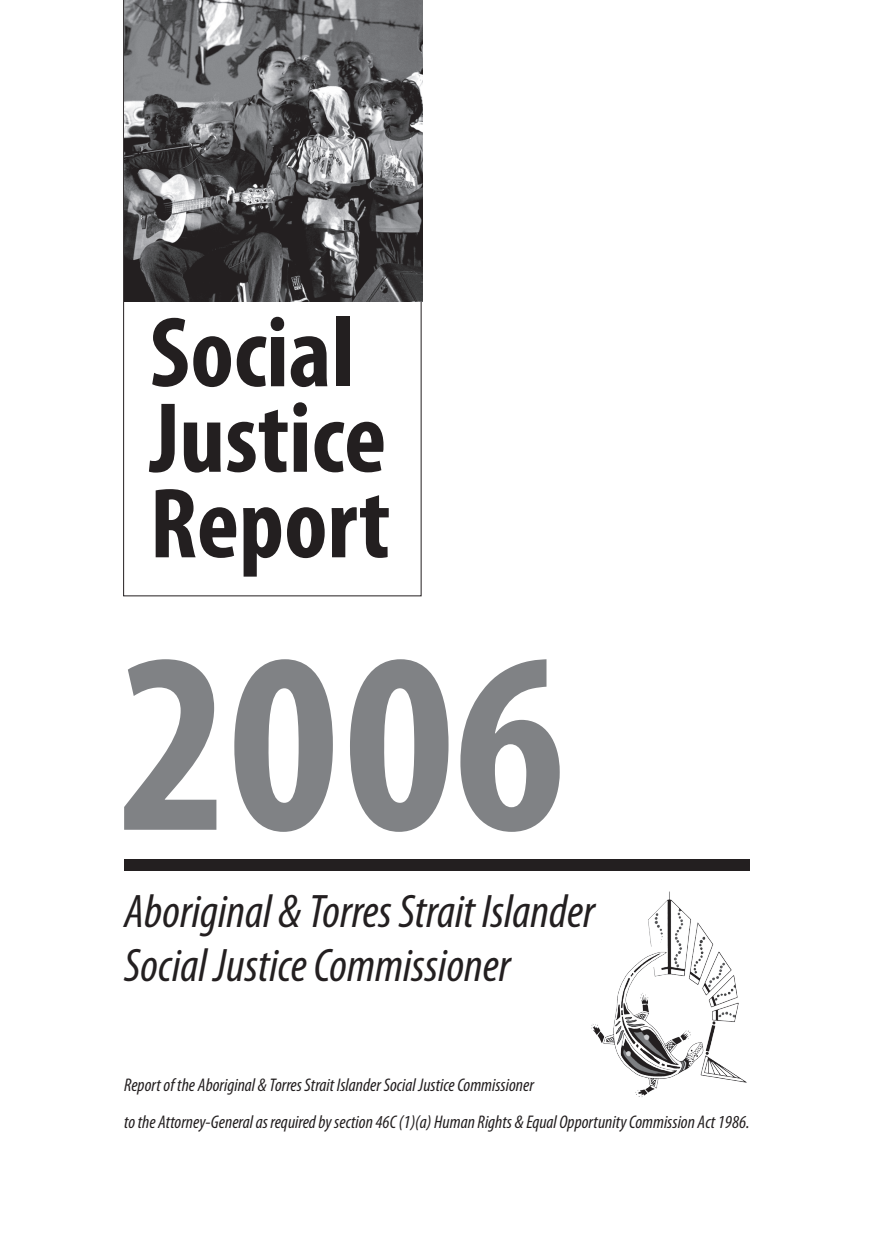
<style>
.page{position:relative;width:874px;height:1241px;background:#fff}
.page>*{position:absolute;margin:0;border:0;box-sizing:border-box;transform-origin:0 0}
.Body{font:700 condensed 259px "Myriad Pro";color:#808285}
.Body-2{font:700 condensed 100.62px "Myriad Pro";color:#231f20}
.Bullets_Margin__Inde{font:italic condensed 47.25px "Myriad Pro";color:#231f20}
.Bullets_Margin__Inde-2{font:italic condensed 18.38px "Myriad Pro";color:#231f20}
</style>
<div class="page">
<svg style="left:123px;top:0;width:298px;height:596px"></svg>
<img style="left:591px;top:891px;width:156px;height:206px">
<div style="left:124px;top:859px;width:625px;height:12px;background:#231f20"></div>
<img style="left:124px;top:0;width:298px;height:301px">
<p class="Body-2" style="left:150px;top:290px;width:205px">Social</p>
<p class="Body-2" style="left:150px;top:375px;width:238px">Justice</p>
<p class="Body-2" style="left:150px;top:461px;width:242px">Report</p>
<p class="Body" style="left:118px;top:581px;width:448px">2006</p>
<p class="Bullets_Margin__Inde" style="left:124px;top:882px;width:472px">Aboriginal &amp; Torres Strait Islander</p>
<p class="Bullets_Margin__Inde" style="left:124px;top:936px;width:388px">Social Justice Commissioner</p>
<p class="Bullets_Margin__Inde-2" style="left:124px;top:1073px;width:411px">Report of the Aboriginal &amp; Torres Strait Islander Social Justice Commissioner</p>
<p class="Bullets_Margin__Inde-2" style="left:124px;top:1110px;width:626px">to the Attorney-General as required by section 46C (1)(a) Human Rights &amp; Equal Opportunity Commission Act 1986.</p>
</div>
